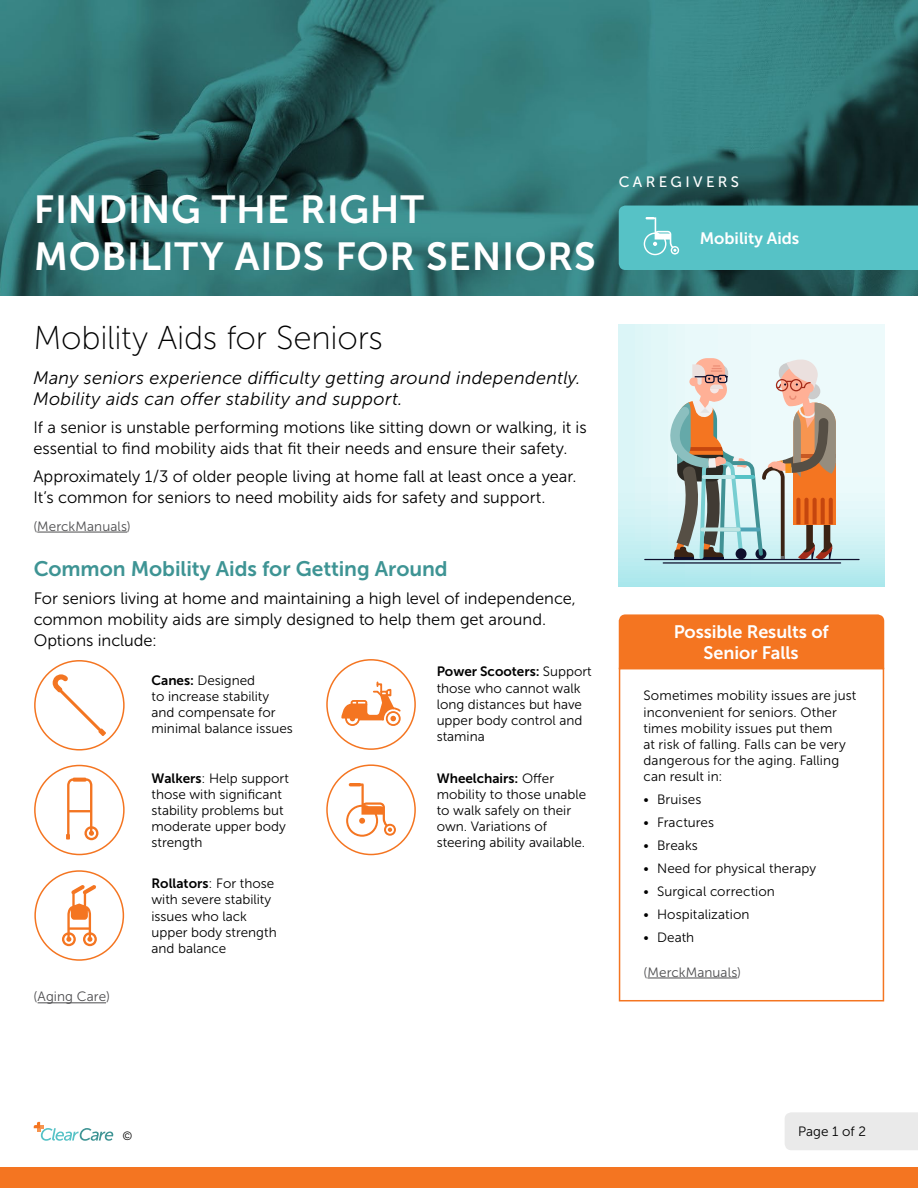
<style>
.page{position:relative;width:918px;height:1188px;background:#fff}
.page>*{position:absolute;margin:0;border:0;box-sizing:border-box;transform-origin:0 0}
.t1{font:39px/46.8px "Museo Sans 700";letter-spacing:.02em;color:#fff}
.t2{font:33px "Museo Sans 100";letter-spacing:-.005em;color:#000}
.Paragraph_Style_1{font:21px "Museo Sans 700";letter-spacing:-.005em;color:#3e9494}
.t3{font:italic 18px/21.6px "Museo Sans 300";letter-spacing:.015em;color:#000}
.t4{font:18px/21.6px "Museo Sans 700";letter-spacing:-.005em;color:#fff;text-align:center}
.Paragraph_Style_1-2{font:16.5px/21px "Museo Sans 300";color:#000}
.t5{font:16.5px "Museo Sans 700";color:#fff}
.t6{font:15px "Museo Sans 500";letter-spacing:.225em;color:#fff}
.t7{font:13.5px/16.2px "Museo Sans 300";color:#000}
.Paragraph_Style_1-3{font:13.5px "Museo Sans 300";letter-spacing:.01em;color:#4d4d4f}
.t8{font:12px "Museo Sans 300";color:#000}
.s1{font-family:"Museo Sans 700"}
</style>
<div class="page">
<svg style="left:34px;top:1122px;width:79px;height:19px"></svg>
<div style="left:0;top:1168px;width:918px;height:20px;background:#f47521"></div>
<div style="left:785px;top:1112px;width:133px;height:38px;background:#eaeaea"></div>
<hr style="left:37px;top:532px;width:90px;height:1px;background:#4d4d4f">
<hr style="left:38px;top:1002px;width:68px;height:1px;background:#4d4d4f">
<img style="left:0;top:0;width:918px;height:296px">
<div style="left:619px;top:206px;width:299px;height:64px;background:#56c2c6"></div>
<div style="left:619px;top:614px;width:265px;height:54px;background:#f47521"></div>
<div style="left:619px;top:668px;width:265px;height:333px;border:2px solid #f47521"></div>
<hr style="left:647px;top:978px;width:90px;height:1px;background:#4d4d4f">
<svg style="left:619px;top:324px;width:265px;height:262px;background:#daf4f6"></svg>
<svg style="left:666px;top:358px;width:170px;height:203px;background:#c4bfb3"></svg>
<div style="left:736px;top:548px;width:11px;height:11px;background:#0e0f2d;border-radius:50%"></div>
<hr style="left:645px;top:559px;width:214px;height:1px;background:#0e0f2d">
<hr style="left:663px;top:562px;width:178px;height:2px;background:#0e0f2d">
<svg style="left:53px;top:674px;width:53px;height:62px"></svg>
<div style="left:34px;top:660px;width:91px;height:91px;border:2px solid #f47521;border-radius:50%"></div>
<svg style="left:66px;top:778px;width:32px;height:62px"></svg>
<div style="left:34px;top:765px;width:91px;height:90px;border:2px solid #f47521;border-radius:50%"></div>
<svg style="left:62px;top:885px;width:35px;height:61px"></svg>
<div style="left:34px;top:870px;width:90px;height:91px;border:2px solid #f47521;border-radius:50%"></div>
<svg style="left:341px;top:682px;width:60px;height:44px"></svg>
<div style="left:326px;top:659px;width:90px;height:91px;border:2px solid #f47521;border-radius:50%"></div>
<svg style="left:346px;top:783px;width:50px;height:54px"></svg>
<div style="left:326px;top:764px;width:90px;height:91px;border:2px solid #f47521;border-radius:50%"></div>
<p class="t1" style="left:34px;top:186px;width:563px">FINDING THE RIGHT<br>MOBILITY AIDS FOR SENIORS</p>
<p class="t2" style="left:33px;top:320px;width:351px">Mobility Aids for Seniors</p>
<p class="t3" style="left:33px;top:367px;width:549px">Many seniors experience difficulty getting around independently.<br>Mobility aids can offer stability and support.</p>
<p class="Paragraph_Style_1-2" style="left:33px;top:417px;width:555px">If a senior is unstable performing motions like sitting down or walking, it is essential to find mobility aids that fit their needs and ensure their safety.</p>
<p class="Paragraph_Style_1-2" style="left:33px;top:466px;width:545px">Approximately 1/3 of older people living at home fall at least once a year.<br>It’s common for seniors to need mobility aids for safety and support.</p>
<p class="Paragraph_Style_1-3" style="left:33px;top:519px;width:99px">(MerckManuals)</p>
<p class="Paragraph_Style_1" style="left:34px;top:557px;width:416px">Common Mobility Aids for Getting Around</p>
<p class="Paragraph_Style_1-2" style="left:34px;top:588px;width:544px">For seniors living at home and maintaining a high level of independence, common mobility aids are simply designed to help them get around.<br>Options include:</p>
<p class="t7" style="left:152px;top:672px;width:143px"><span class="s1">Canes:</span> Designed<br>to increase stability and compensate for minimal balance issues</p>
<p class="t7" style="left:152px;top:770px;width:139px"><span class="s1">Walkers</span>: Help support those with significant stability problems but moderate upper body strength</p>
<p class="t7" style="left:152px;top:876px;width:127px"><span class="s1">Rollators</span>: For those with severe stability issues who lack upper body strength and balance</p>
<p class="t7" style="left:437px;top:664px;width:157px"><span class="s1">Power Scooters:</span> Support those who cannot walk long distances but have upper body control and stamina</p>
<p class="t7" style="left:437px;top:770px;width:151px"><span class="s1">Wheelchairs:</span> Offer mobility to those unable to walk safely on their own. Variations of steering ability available.</p>
<p class="Paragraph_Style_1-3" style="left:33px;top:990px;width:78px">(Aging Care)</p>
<p class="t6" style="left:619px;top:173px;width:122px">CAREGIVERS</p>
<p class="t5" style="left:700px;top:229px;width:101px">Mobility Aids</p>
<p class="t4" style="left:674px;top:621px;width:156px">Possible Results of<br>Senior Falls</p>
<p class="t7" style="left:644px;top:688px;width:214px">Sometimes mobility issues are just inconvenient for seniors. Other times mobility issues put them<br>at risk of falling. Falls can be very dangerous for the aging. Falling can result in:</p>
<p class="t7" style="left:644px;top:792px;width:59px">• Bruises</p>
<p class="t7" style="left:644px;top:815px;width:72px">• Fractures</p>
<p class="t7" style="left:644px;top:838px;width:56px">• Breaks</p>
<p class="t7" style="left:644px;top:861px;width:174px">• Need for physical therapy</p>
<p class="t7" style="left:644px;top:884px;width:133px">• Surgical correction</p>
<p class="t7" style="left:644px;top:907px;width:108px">• Hospitalization</p>
<p class="t7" style="left:644px;top:929px;width:52px">• Death</p>
<p class="Paragraph_Style_1-3" style="left:644px;top:965px;width:99px">(MerckManuals)</p>
<p class="t8" style="left:122px;top:1130px;width:11px">©</p>
<p class="t7" style="left:798px;top:1123px;width:69px">Page 1 of 2</p>
</div>
